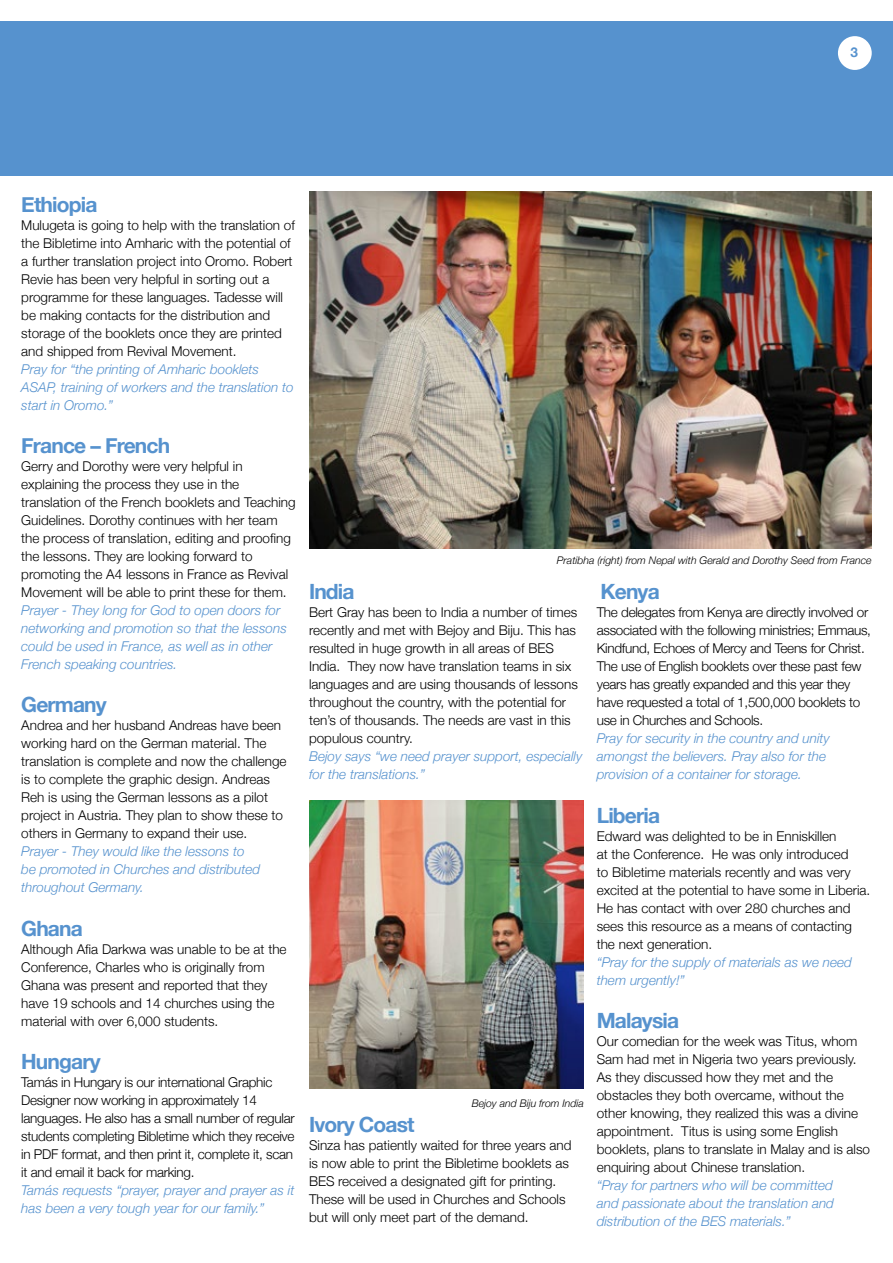
<style>
.page{position:relative;width:893px;height:1263px;background:#fff}
.page>*{position:absolute;margin:0;border:0;box-sizing:border-box;transform-origin:0 0}
.t1{font:700 21px "Helvetica Neue";letter-spacing:-.04em;color:#5692ce}
.t2{font:300 13.5px/18px "Helvetica Neue";color:#000}
.t3{font:italic 300 13.5px/18px "Helvetica Neue";color:#5692ce}
.t4{font:300 13.5px/18px "Helvetica Neue";letter-spacing:-.02em;color:#000}
.t5{font:700 13.5px "Helvetica Neue";color:#5692ce}
.t6{font:italic 300 10.5px "Helvetica Neue";color:#000}
</style>
<div class="page">
<div style="left:0;top:21px;width:893px;height:155px;background:#5692ce"></div>
<img style="left:309px;top:800px;width:275px;height:289px">
<div style="left:838px;top:36px;width:34px;height:34px;background:#fff;border-radius:50%"></div>
<img style="left:309px;top:191px;width:563px;height:358px">
<p class="t5" style="left:850px;top:42px;width:9px">3</p>
<h1 class="t1" style="left:21px;top:188px;width:78px">Ethiopia</h1>
<p class="t2" style="left:21px;top:215px;width:275px">Mulugeta is going to help with the translation of the Bibletime into Amharic with the potential of a further translation project into Oromo. Robert Revie has been very helpful in sorting out a programme for these languages. Tadesse will be making contacts for the distribution and storage of the booklets once they are printed and shipped from Revival Movement.</p>
<p class="t3" style="left:21px;top:359px;width:274px">Pray for “the printing of Amharic booklets<br>ASAP, training of workers and the translation to start in Oromo.”</p>
<h1 class="t1" style="left:21px;top:429px;width:150px">France – French</h1>
<p class="t2" style="left:21px;top:456px;width:276px">Gerry and Dorothy were very helpful in explaining the process they use in the translation of the French booklets and Teaching Guidelines. Dorothy continues with her team the process of translation, editing and proofing the lessons. They are looking forward to promoting the A4 lessons in France as Revival Movement will be able to print these for them.</p>
<p class="t3" style="left:21px;top:600px;width:267px">Prayer - They long for God to open doors for networking and promotion so that the lessons could be used in France, as well as in other French speaking countries.</p>
<h1 class="t1" style="left:21px;top:688px;width:87px">Germany</h1>
<p class="t2" style="left:21px;top:715px;width:267px">Andrea and her husband Andreas have been working hard on the German material. The translation is complete and now the challenge is to complete the graphic design. Andreas Reh is using the German lessons as a pilot project in Austria. They plan to show these to others in Germany to expand their use.</p>
<p class="t3" style="left:21px;top:841px;width:241px">Prayer - They would like the lessons to be promoted in Churches and distributed throughout Germany.</p>
<h1 class="t1" style="left:21px;top:911px;width:63px">Ghana</h1>
<p class="t2" style="left:21px;top:939px;width:267px">Although Afia Darkwa was unable to be at the Conference, Charles who is originally from Ghana was present and reported that they have 19 schools and 14 churches using the material with over 6,000 students.</p>
<h1 class="t1" style="left:21px;top:1045px;width:81px">Hungary</h1>
<p class="t4" style="left:21px;top:1072px;width:275px">Tamás in Hungary is our international Graphic Designer now working in approximately 14 languages. He also has a small number of regular students completing Bibletime which they receive in PDF format, and then print it, complete it, scan it and email it back for marking.</p>
<p class="t3" style="left:21px;top:1180px;width:275px">Tamás requests “prayer, prayer and prayer as it has been a very tough year for our family.”</p>
<p class="t6" style="left:557px;top:552px;width:316px">Pratibha (right) from Nepal with Gerald and Dorothy Seed from France</p>
<h1 class="t1" style="left:309px;top:575px;width:47px">India</h1>
<p class="t2" style="left:309px;top:603px;width:270px">Bert Gray has been to India a number of times recently and met with Bejoy and Biju. This has resulted in huge growth in all areas of BES India. They now have translation teams in six languages and are using thousands of lessons throughout the country, with the potential for ten’s of thousands. The needs are vast in this populous country.</p>
<p class="t3" style="left:309px;top:747px;width:275px">Bejoy says “we need prayer support, especially for the translations.”</p>
<p class="t6" style="left:472px;top:1094px;width:114px">Bejoy and Biju from India</p>
<h1 class="t1" style="left:309px;top:1108px;width:107px">Ivory Coast</h1>
<p class="t2" style="left:309px;top:1135px;width:264px">Sinza has patiently waited for three years and is now able to print the Bibletime booklets as BES received a designated gift for printing.<br>These will be used in Churches and Schools but will only meet part of the demand.</p>
<h1 class="t1" style="left:600px;top:575px;width:61px">Kenya</h1>
<p class="t4" style="left:597px;top:603px;width:276px">The delegates from Kenya are directly involved or associated with the following ministries; Emmaus, Kindfund, Echoes of Mercy and Teens for Christ.<br>The use of English booklets over these past few years has greatly expanded and this year they have requested a total of 1,500,000 booklets to use in Churches and Schools.</p>
<p class="t3" style="left:597px;top:729px;width:235px">Pray for security in the country and unity amongst the believers. Pray also for the provision of a container for storage.</p>
<h1 class="t1" style="left:597px;top:799px;width:65px">Liberia</h1>
<p class="t2" style="left:597px;top:826px;width:275px">Edward was delighted to be in Enniskillen<br>at the Conference. He was only introduced<br>to Bibletime materials recently and was very excited at the potential to have some in Liberia.<br>He has contact with over 280 churches and sees this resource as a means of contacting the next generation.</p>
<p class="t3" style="left:597px;top:952px;width:257px">“Pray for the supply of materials as we need them urgently!”</p>
<h1 class="t1" style="left:597px;top:1004px;width:84px">Malaysia</h1>
<p class="t2" style="left:597px;top:1031px;width:275px">Our comedian for the week was Titus, whom Sam had met in Nigeria two years previously.<br>As they discussed how they met and the obstacles they both overcame, without the other knowing, they realized this was a divine appointment. Titus is using some English booklets, plans to translate in Malay and is also enquiring about Chinese translation.</p>
<p class="t3" style="left:597px;top:1175px;width:239px;text-align:justify">“Pray for partners who will be committed and passionate about the translation and distribution of the BES materials.”</p>
</div>
